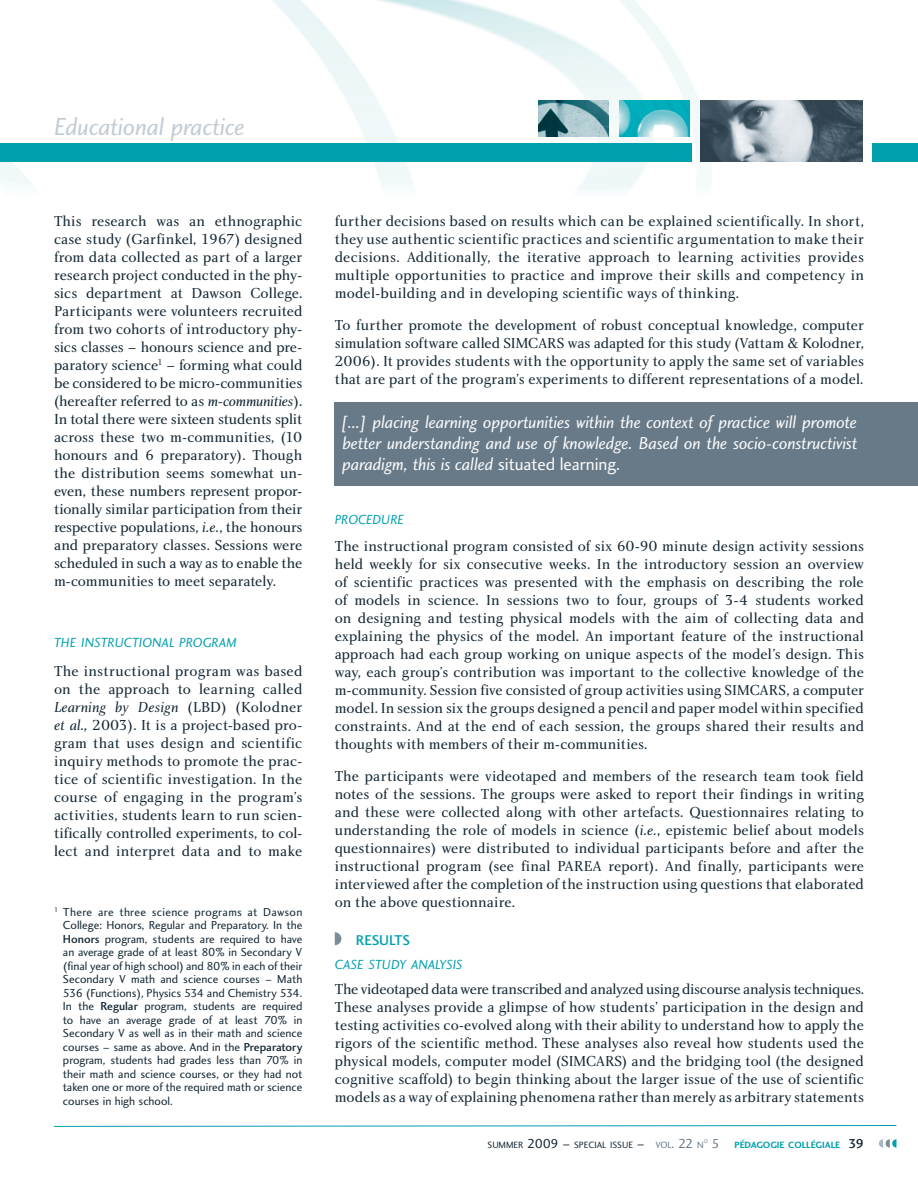
<style>
.page{position:relative;width:918px;height:1188px;background:#fff}
.page>*{position:absolute;margin:0;border:0;box-sizing:border-box;transform-origin:0 0}
.t1{font:25.5px "Charlotte Sans Book Italic Plain";letter-spacing:-.015em;color:#c2ccd4}
.t2{font:18px/21px "Charlotte Sans Book Italic Plain";letter-spacing:-.015em;color:#f9fafb;text-align:justify}
.t3{font:15px/18px "Charlotte Book Plain";color:#142733;text-align:justify}
.t4{font:15px "Charlotte Book Italic Plain";letter-spacing:.01em;color:#142733}
.t5{font:14.7px "Charlotte Sans Medium Plain";letter-spacing:-.01em;color:#00a0af}
.t6{font:13.65px "Charlotte Sans Book Italic Plain";letter-spacing:-.005em;color:#00a0af}
.t7{font:13.65px "Charlotte Sans Book Italic Plain";letter-spacing:-.025em;color:#00a0af}
.t8{font:12px/13.5px "Charlotte Sans Book Plain";color:#142733;text-align:justify}
.t9{font:9.45px "Charlotte Sans Book Plain";color:#142733}
.t10{font:9.45px "Charlotte Sans Bold Plain";color:#00a0af}
.t11{font:5.55px "Charlotte Sans Book Plain";color:#687a88}
.s1{font-family:"Charlotte Book Italic Plain"}
.s2{font-family:"Charlotte Sans Book Plain"}
.s3{font-family:"Charlotte Book Plain"}
.s4{font-family:"Charlotte Sans Medium Plain"}
.s5{font-size:13.5px}
.s6{color:#687a88}
.s7{font-size:13.5px;color:#687a88}
.s8{font-family:"Charlotte Sans Book Plain";font-size:13.5px;color:#687a88}
.s9{font-family:"Charlotte Sans Medium Plain";font-size:13.5px;color:#142733}
</style>
<div class="page">
<img style="left:0;top:0;width:918px;height:190px">
<img style="left:701px;top:101px;width:162px;height:61px">
<img style="left:619px;top:101px;width:70px;height:36px">
<img style="left:538px;top:101px;width:71px;height:36px">
<div style="left:335px;top:403px;width:583px;height:83px;background:#687a88"></div>
<svg style="left:335px;top:932px;width:6px;height:13px"></svg>
<svg style="left:879px;top:1139px;width:17px;height:9px"></svg>
<svg style="left:54px;top:1125px;width:843px;height:2px;background:#7fced6"></svg>
<div style="left:872px;top:144px;width:46px;height:18px;background:#00a0af"></div>
<div style="left:0;top:144px;width:691px;height:18px;background:#00a0af"></div>
<h1 class="t1" style="left:54px;top:116px;width:192px">Educational practice</h1>
<p class="t3" style="left:54px;top:213px;width:250px">This research was an ethnographic case study (Garfinkel, 1967) designed from data collected as part of a larger research project conducted in the phy&shy;sics department at Dawson College.<br>Participants were volunteers recruited from two cohorts of introductory phy&shy;sics classes – honours science and pre&shy;paratory science<sup>1</sup> – forming what could be considered to be micro-communities (hereafter referred to as <span class="s1">m-communities</span>).<br>In total there were sixteen students split across these two m-communities, (10 honours and 6 preparatory). Though the distribution seems somewhat un&shy;even, these numbers represent propor&shy;tionally similar participation from their respective populations, <span class="s1">i.e.</span>, the honours and preparatory classes. Sessions were scheduled in such a way as to enable the m-communities to meet separately.</p>
<p class="t3" style="left:335px;top:213px;width:531px">further decisions based on results which can be explained scientifically. In short, they use authentic scientific practices and scientific argumentation to make their decisions. Additionally, the iterative approach to learning activities provides multiple opportunities to practice and improve their skills and competency in model-building and in developing scientific ways of thinking.</p>
<p class="t3" style="left:335px;top:317px;width:531px">To further promote the development of robust conceptual knowledge, computer simulation software called SIMCARS was adapted for this study (Vattam &amp; Kolodner, 2006). It provides students with the opportunity to apply the same set of variables that are part of the program’s experiments to different representations of a model.</p>
<p class="t2" style="left:341px;top:414px;width:518px">[...] placing learning opportunities within the context of practice will promote better understanding and use of knowledge. Based on the socio-constructivist paradigm, this is called <span class="s2">situated learning.</span></p>
<p class="t6" style="left:335px;top:514px;width:71px">PROCEDURE</p>
<p class="t3" style="left:335px;top:539px;width:531px">The instructional program consisted of six 60-90 minute design activity sessions held weekly for six consecutive weeks. In the introductory session an overview of scientific practices was presented with the emphasis on describing the role of models in science. In sessions two to four, groups of 3-4 students worked on designing and testing physical models with the aim of collecting data and explaining the physics of the model. An important feature of the instructional approach had each group working on unique aspects of the model’s design. This way, each group’s contribution was important to the collective knowledge of the m-community. Session five consisted of group activities using SIMCARS, a computer model. In session six the groups designed a pencil and paper model within specified constraints. And at the end of each session, the groups shared their results and thoughts with members of their m-communities.</p>
<p class="t3" style="left:335px;top:768px;width:531px">The participants were videotaped and members of the research team took field notes of the sessions. The groups were asked to report their findings in writing and these were collected along with other artefacts. Questionnaires relating to understanding the role of models in science (<span class="s1">i.e.</span>, epistemic belief about models questionnaires) were distributed to individual participants before and after the instructional program (see final PAREA report). And finally, participants were interviewed after the completion of the instruction using questions that elaborated on the above questionnaire.</p>
<p class="t5" style="left:356px;top:934px;width:56px">RESULTS</p>
<p class="t3" style="left:335px;top:982px;width:531px">The videotaped data were transcribed and analyzed using discourse analysis techniques.<br>These analyses provide a glimpse of how students’ participation in the design and testing activities co-evolved along with their ability to understand how to apply the rigors of the scientific method. These analyses also reveal how students used the physical models, computer model (SIMCARS) and the bridging tool (the designed cognitive scaffold) to begin thinking about the larger issue of the use of scientific models as a way of explaining phenomena rather than merely as arbitrary statements</p>
<p class="t6" style="left:54px;top:637px;width:184px">THE INSTRUCTIONAL PROGRAM</p>
<p class="t3" style="left:54px;top:663px;width:250px">The instructional program was based on the approach to learning called</p>
<p class="t4" style="left:54px;top:701px;width:250px">Learning by Design <span class="s3">(LBD) (Kolodner</span></p>
<p class="t3" style="left:54px;top:717px;width:250px"><span class="s1">et al.,</span> 2003). It is a project-based pro&shy;gram that uses design and scientific inquiry methods to promote the prac&shy;tice of scientific investigation. In the course of engaging in the program’s activities, students learn to run scien&shy;tifically controlled experiments, to col&shy;lect and interpret data and to make</p>
<p class="t8" style="left:63px;top:906px;width:241px;text-indent:-9px"><sup>1</sup> There are three science programs at Dawson College: Honors, Regular and Preparatory. In the <span class="s4">Honors</span> program, students are required to have an average grade of at least 80% in Secondary V (final year of high school) and 80% in each of their Secondary V math and science courses – Math 536 (Functions), Physics 534 and Chemistry 534.<br>In the <span class="s4">Regular</span> program, students are required to have an average grade of at least 70% in Secondary V as well as in their math and science courses – same as above. And in the <span class="s4">Preparatory </span>program, students had grades less than 70% in their math and science courses, or they had not taken one or more of the required math or science courses in high school.</p>
<p class="t7" style="left:335px;top:959px;width:130px">CASE STUDY ANALYSIS</p>
<p class="t9" style="left:488px;top:1141px;width:218px">SUMMER <span class="s5">2009 –</span> SPECIAL ISSUE <span class="s5">–</span> <span class="s6">VOL</span><span class="s7">. 22</span> <span class="s6">N</span></p>
<p class="t11" style="left:704px;top:1139px;width:6px">O</p>
<p class="t10" style="left:712px;top:1141px;width:154px"><span class="s8">5</span> PÉDAGOGIE COLLÉGIALE <span class="s9">39</span></p>
</div>
